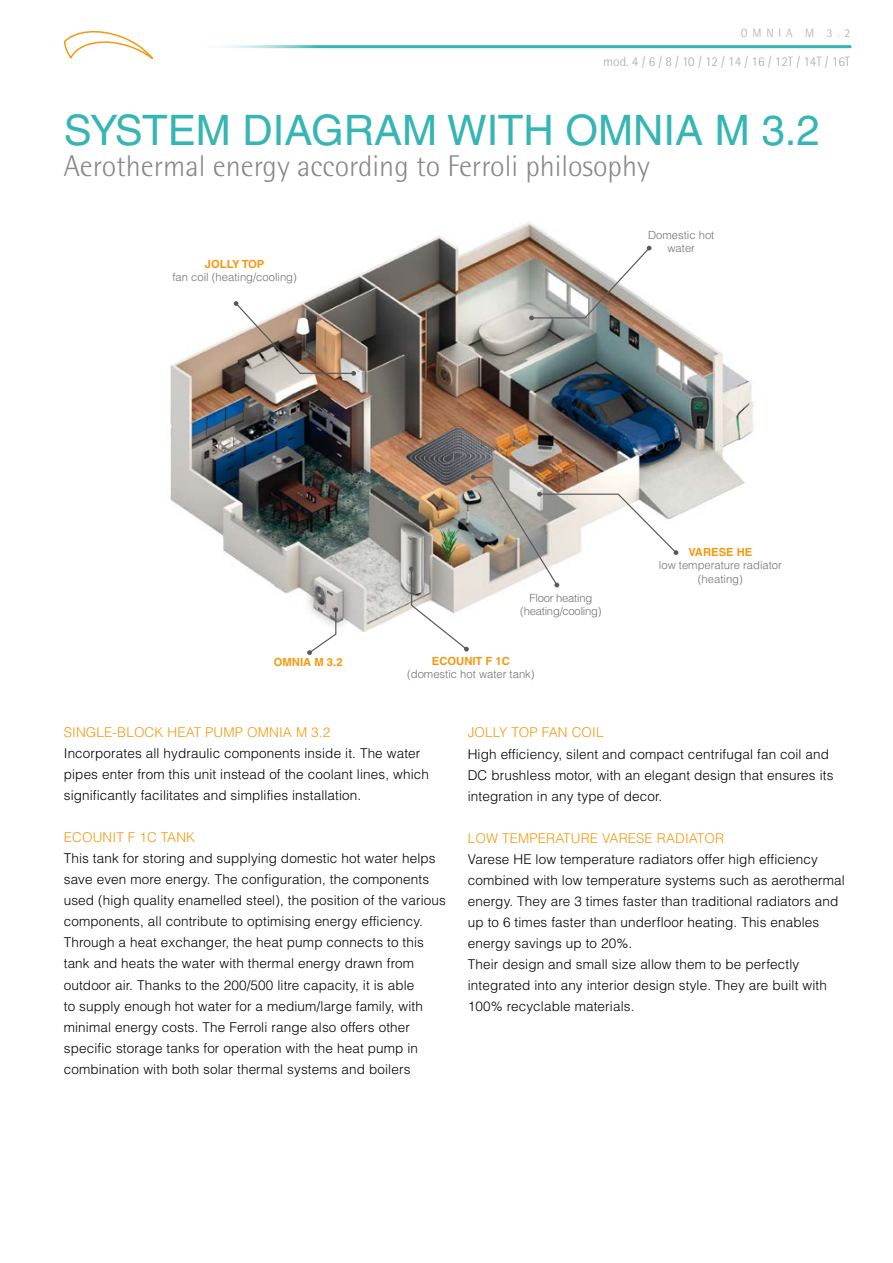
<style>
.page{position:relative;width:893px;height:1263px;background:#fff}
.page>*{position:absolute;margin:0;border:0;box-sizing:border-box;transform-origin:0 0}
.t1{font:42px "Helvetica LT Std";color:#35b5b3}
.t2{font:300 30px "Rotis Semi Sans Pro";color:#87888a}
.t3{font:300 13.5px/21px "Helvetica LT Std";letter-spacing:.01em;color:#000}
.t4{font:300 13.5px "Helvetica LT Std";letter-spacing:.01em;color:#f39910}
.t5{font:300 13.5px "Rotis Semi Sans Pro";color:#a9aaac}
.t6{font:300 12px "Rotis Semi Sans Pro";letter-spacing:.4em;color:#a9aaac}
.t7{font:300 11.25px/13.5px "Helvetica LT Std";color:#707172;text-align:center}
.t8{font:700 11.25px "Helvetica LT Std";color:#f39910}
.t9{font:300 11.25px/13.5px "Helvetica LT Std";letter-spacing:-.02em;color:#707172;text-align:center}
</style>
<div class="page">
<img style="left:170px;top:221px;width:584px;height:431px">
<svg style="left:307px;top:607px;width:31px;height:48px"></svg>
<svg style="left:529px;top:246px;width:122px;height:74px"></svg>
<img style="left:234px;top:301px;width:122px;height:75px">
<img style="left:409px;top:475px;width:269px;height:176px">
<hr style="left:191px;top:45px;width:659px;height:3px;background:#35b5b3">
<svg style="left:63px;top:31px;width:90px;height:29px"></svg>
<p class="t6" style="left:741px;top:26px;width:111px">OMNIA M 3.2</p>
<p class="t5" style="left:603px;top:53px;width:248px">mod. 4 / 6 / 8 / 10 / 12 / 14 / 16 / 12T / 14T / 16T</p>
<h1 class="t1" style="left:64px;top:106px;width:757px">SYSTEM DIAGRAM WITH OMNIA M 3.2</h1>
<h2 class="t2" style="left:64px;top:149px;width:588px">Aerothermal energy according to Ferroli philosophy</h2>
<p class="t8" style="left:205px;top:257px;width:61px">JOLLY TOP</p>
<p class="t7" style="left:172px;top:270px;width:126px">fan coil (heating/cooling)</p>
<p class="t7" style="left:648px;top:228px;width:68px">Domestic hot water</p>
<p class="t8" style="left:274px;top:655px;width:70px">OMNIA M 3.2</p>
<p class="t9" style="left:520px;top:591px;width:83px">Floor heating (heating/cooling)</p>
<p class="t8" style="left:432px;top:654px;width:80px">ECOUNIT F 1C</p>
<p class="t7" style="left:407px;top:668px;width:129px">(domestic hot water tank)</p>
<p class="t8" style="left:688px;top:545px;width:66px">VARESE HE</p>
<p class="t7" style="left:659px;top:558px;width:124px">low temperature radiator (heating)</p>
<p class="t4" style="left:64px;top:724px;width:268px">SINGLE-BLOCK HEAT PUMP OMNIA M 3.2</p>
<p class="t3" style="left:64px;top:743px;width:367px">Incorporates all hydraulic components inside it. The water pipes enter from this unit instead of the coolant lines, which significantly facilitates and simplifies installation.</p>
<p class="t4" style="left:64px;top:829px;width:133px">ECOUNIT F 1C TANK</p>
<p class="t3" style="left:64px;top:848px;width:384px">This tank for storing and supplying domestic hot water helps save even more energy. The configuration, the components used (high quality enamelled steel), the position of the various components, all contribute to optimising energy efficiency.<br>Through a heat exchanger, the heat pump connects to this tank and heats the water with thermal energy drawn from outdoor air. Thanks to the 200/500 litre capacity, it is able<br>to supply enough hot water for a medium/large family, with minimal energy costs. The Ferroli range also offers other specific storage tanks for operation with the heat pump in combination with both solar thermal systems and boilers</p>
<p class="t4" style="left:468px;top:724px;width:137px">JOLLY TOP FAN COIL</p>
<p class="t3" style="left:468px;top:743px;width:367px">High efficiency, silent and compact centrifugal fan coil and<br>DC brushless motor, with an elegant design that ensures its integration in any type of decor.</p>
<p class="t4" style="left:468px;top:829px;width:258px">LOW TEMPERATURE VARESE RADIATOR</p>
<p class="t3" style="left:468px;top:848px;width:379px">Varese HE low temperature radiators offer high efficiency combined with low temperature systems such as aerothermal energy. They are 3 times faster than traditional radiators and up to 6 times faster than underfloor heating. This enables energy savings up to 20%.<br>Their design and small size allow them to be perfectly integrated into any interior design style. They are built with 100% recyclable materials.</p>
</div>
